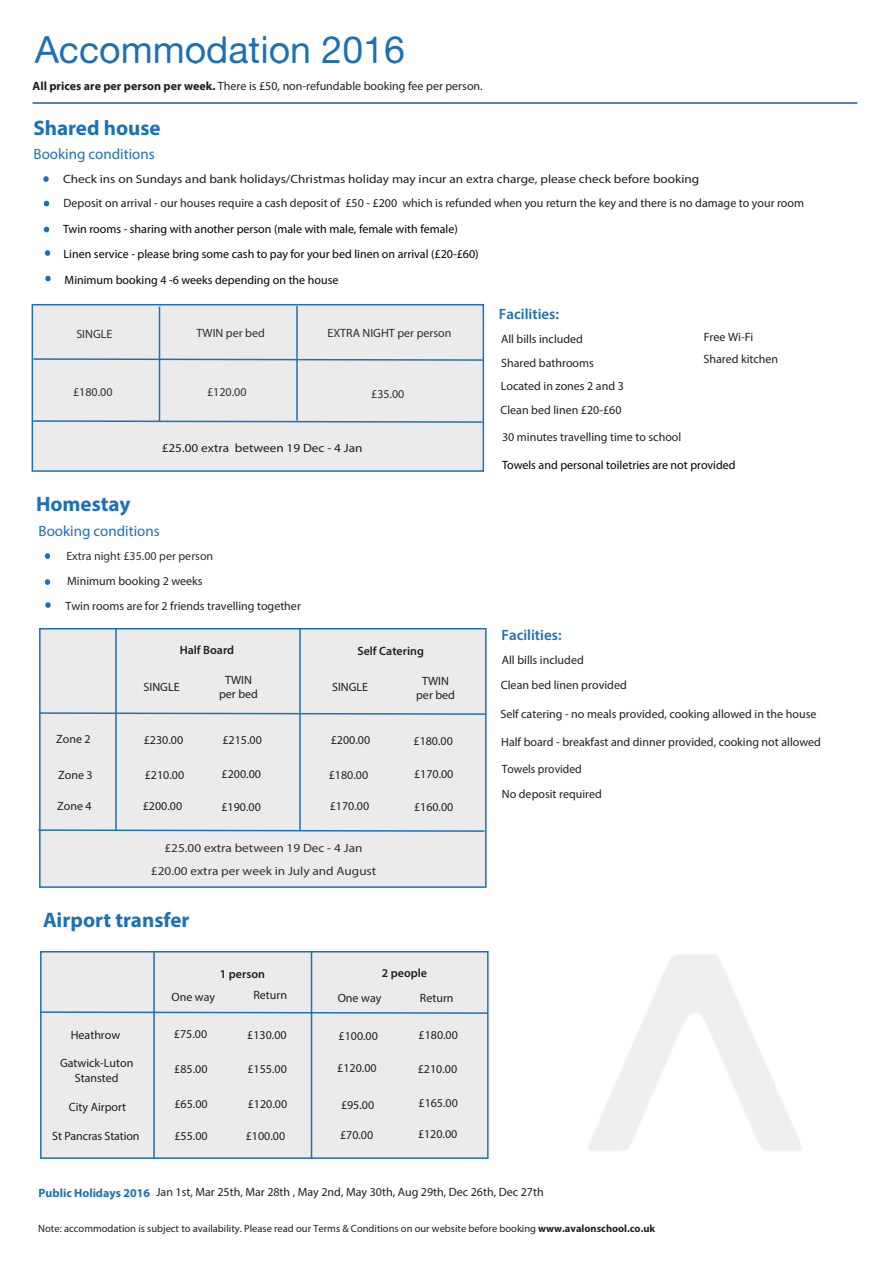
<style>
.page{position:relative;width:893px;height:1263px;background:#fff}
.page>*{position:absolute;margin:0;border:0;box-sizing:border-box;transform-origin:0 0}
.t1{font:37.5px "Alte Haas Grotesk";color:#1e70b5}
.t2{font:700 21px "Myriad Pro";color:#1d70b6}
.t3{font:15px "Myriad Pro";color:#1e70b5}
.t4{font:600 15px "Myriad Pro";color:#1e70b5}
.t5{font:12px/14.4px "Myriad Pro";color:#221e20}
.t6{font:12px/24.3px "Myriad Pro";color:#1d1e1c;scale:1.11 1}
.t7{font:12px/25.5px "Myriad Pro";color:#000}
.t8{font:12px "Myriad Pro";color:#303033}
.t9{font:12px/23px "Myriad Pro";color:#303033;text-align:center;scale:1.11 1}
.t10{font:12px/14.4px "Myriad Pro";color:#1d1e1c;text-align:center}
.t11{font:600 12px "Myriad Pro";color:#221e20}
.t12{font:12px/25px "Myriad Pro";color:#221e20;scale:.96 1}
.t13{font:10.5px "Myriad Pro";color:#221e20}
.s1{font-weight:700}
.s2{font-weight:700;color:#1e70b5}
</style>
<div class="page">
<div style="left:32px;top:304px;width:452px;height:168px;background:#ebebeb;border:2px solid #1d70b6"></div>
<hr style="left:33px;top:102px;width:824px;height:2px;background:#27549f">
<svg style="left:43px;top:176px;width:6px;height:6px"></svg>
<svg style="left:43px;top:201px;width:7px;height:5px"></svg>
<svg style="left:43px;top:227px;width:7px;height:5px"></svg>
<svg style="left:44px;top:250px;width:7px;height:6px"></svg>
<svg style="left:45px;top:276px;width:6px;height:5px"></svg>
<svg style="left:31px;top:419px;width:453px;height:5px"></svg>
<svg style="left:32px;top:357px;width:452px;height:5px"></svg>
<svg style="left:45px;top:602px;width:6px;height:6px"></svg>
<svg style="left:44px;top:579px;width:7px;height:6px"></svg>
<svg style="left:44px;top:553px;width:7px;height:6px"></svg>
<div style="left:39px;top:628px;width:448px;height:260px;background:#ebebeb;border:2px solid #1d70b6"></div>
<svg style="left:39px;top:711px;width:448px;height:5px"></svg>
<svg style="left:38px;top:828px;width:448px;height:5px"></svg>
<div style="left:40px;top:951px;width:449px;height:208px;background:#ebebeb;border:2px solid #1d70b6"></div>
<svg style="left:40px;top:1010px;width:449px;height:5px"></svg>
<hr style="left:311px;top:952px;width:1px;height:207px;background:#1d70b6">
<hr style="left:153px;top:952px;width:2px;height:207px;background:#1d70b6">
<hr style="left:299px;top:628px;width:2px;height:202px;background:#1d70b6">
<hr style="left:115px;top:628px;width:2px;height:202px;background:#1d70b6">
<hr style="left:159px;top:307px;width:1px;height:114px;background:#1d70b6">
<hr style="left:296px;top:306px;width:2px;height:115px;background:#1d70b6">
<svg style="left:589px;top:955px;width:212px;height:195px"></svg>
<h1 class="t1" style="left:35px;top:28px;width:372px">Accommodation 2016</h1>
<p class="t5" style="left:32px;top:78px;width:452px"><span class="s1">All prices are per person per week.</span> There is £50, non-refundable booking fee per person.</p>
<h2 class="t2" style="left:34px;top:114px;width:129px">Shared house</h2>
<p class="t3" style="left:34px;top:145px;width:123px">Booking conditions</p>
<p class="t6" style="left:63px;top:166px;width:669px">Check ins on Sundays and bank holidays/Christmas holiday may incur an extra charge, please check before booking<br>Deposit on arrival - our houses require a cash deposit of £50 - £200 which is refunded when you return the key and there is no damage to your room</p>
<p class="t7" style="left:63px;top:216px;width:417px">Twin rooms - sharing with another person (male with male, female with female)<br>Linen service - please bring some cash to pay for your bed linen on arrival (£20-£60)<br>Minimum booking 4 -6 weeks depending on the house</p>
<p class="t8" style="left:76px;top:326px;width:38px">SINGLE</p>
<p class="t8" style="left:197px;top:325px;width:70px">TWIN per bed</p>
<p class="t8" style="left:327px;top:325px;width:125px">EXTRA NIGHT per person</p>
<p class="t8" style="left:73px;top:384px;width:41px">£180.00</p>
<p class="t8" style="left:207px;top:384px;width:41px">£120.00</p>
<p class="t8" style="left:371px;top:386px;width:35px">£35.00</p>
<p class="t6" style="left:162px;top:436px;width:182px">£25.00 extra between 19 Dec - 4 Jan</p>
<h2 class="t2" style="left:36px;top:490px;width:96px">Homestay</h2>
<p class="t3" style="left:39px;top:521px;width:123px">Booking conditions</p>
<p class="t8" style="left:66px;top:548px;width:148px">Extra night £35.00 per person</p>
<p class="t5" style="left:65px;top:568px;width:237px;line-height:25.3px">Minimum booking 2 weeks<br>Twin rooms are for 2 friends travelling together</p>
<p class="t11" style="left:180px;top:642px;width:56px">Half Board</p>
<p class="t5" style="left:144px;top:680px;width:37px">SINGLE</p>
<p class="t5" style="left:219px;top:672px;width:40px;text-align:center">TWIN per bed</p>
<p class="t11" style="left:357px;top:643px;width:68px">Self Catering</p>
<p class="t5" style="left:332px;top:679px;width:37px">SINGLE</p>
<p class="t5" style="left:416px;top:673px;width:40px;text-align:center">TWIN per bed</p>
<p class="t5" style="left:56px;top:731px;width:36px">Zone 2</p>
<p class="t5" style="left:58px;top:768px;width:36px">Zone 3</p>
<p class="t5" style="left:57px;top:799px;width:36px">Zone 4</p>
<p class="t5" style="left:331px;top:732px;width:41px">£200.00</p>
<p class="t5" style="left:413px;top:733px;width:41px">£180.00</p>
<p class="t5" style="left:329px;top:768px;width:41px">£180.00</p>
<p class="t5" style="left:330px;top:798px;width:41px">£170.00</p>
<p class="t5" style="left:414px;top:799px;width:41px">£160.00</p>
<p class="t9" style="left:151px;top:836px;width:205px">£25.00 extra between 19 Dec - 4 Jan £20.00 extra per week in July and August</p>
<h2 class="t2" style="left:43px;top:906px;width:148px">Airport transfer</h2>
<p class="t5" style="left:144px;top:733px;width:41px">£230.00</p>
<p class="t5" style="left:222px;top:732px;width:41px">£215.00</p>
<p class="t5" style="left:145px;top:767px;width:41px">£210.00</p>
<p class="t5" style="left:222px;top:767px;width:41px">£200.00</p>
<p class="t5" style="left:143px;top:798px;width:41px">£200.00</p>
<p class="t5" style="left:221px;top:799px;width:41px">£190.00</p>
<p class="t5" style="left:414px;top:766px;width:41px">£170.00</p>
<p class="t10" style="left:71px;top:1027px;width:51px">Heathrow</p>
<p class="t10" style="left:60px;top:1056px;width:75px">Gatwick-Luton<br>Stansted</p>
<p class="t10" style="left:69px;top:1099px;width:59px">City Airport</p>
<p class="t10" style="left:52px;top:1128px;width:89px">St Pancras Station</p>
<p class="t11" style="left:220px;top:966px;width:47px">1 person</p>
<p class="t11" style="left:382px;top:966px;width:47px">2 people</p>
<p class="t5" style="left:171px;top:990px;width:45px">One way</p>
<p class="t5" style="left:253px;top:988px;width:35px">Return</p>
<p class="t5" style="left:338px;top:990px;width:45px">One way</p>
<p class="t5" style="left:420px;top:990px;width:35px">Return</p>
<p class="t5" style="left:174px;top:1026px;width:35px">£75.00</p>
<p class="t5" style="left:174px;top:1062px;width:35px">£85.00</p>
<p class="t5" style="left:174px;top:1097px;width:35px">£65.00</p>
<p class="t5" style="left:174px;top:1129px;width:35px">£55.00</p>
<p class="t5" style="left:247px;top:1027px;width:41px">£130.00</p>
<p class="t5" style="left:247px;top:1062px;width:41px">£155.00</p>
<p class="t5" style="left:248px;top:1097px;width:41px">£120.00</p>
<p class="t5" style="left:246px;top:1128px;width:41px">£100.00</p>
<p class="t5" style="left:418px;top:1027px;width:41px">£180.00</p>
<p class="t5" style="left:418px;top:1061px;width:41px">£210.00</p>
<p class="t5" style="left:418px;top:1095px;width:41px">£165.00</p>
<p class="t5" style="left:418px;top:1127px;width:41px">£120.00</p>
<p class="t5" style="left:339px;top:1028px;width:41px">£100.00</p>
<p class="t5" style="left:337px;top:1061px;width:41px">£120.00</p>
<p class="t5" style="left:341px;top:1097px;width:35px">£95.00</p>
<p class="t5" style="left:340px;top:1128px;width:35px">£70.00</p>
<p class="t4" style="left:499px;top:304px;width:62px">Facilities:</p>
<p class="t5" style="left:501px;top:332px;width:83px">All bills included</p>
<p class="t5" style="left:501px;top:356px;width:94px">Shared bathrooms</p>
<p class="t5" style="left:500px;top:397px;width:182px;line-height:26.2px">Clean bed linen £20-£60<br>30 minutes travelling time to school</p>
<p class="t5" style="left:501px;top:378px;width:125px">Located in zones 2 and 3</p>
<p class="t5" style="left:704px;top:330px;width:51px">Free Wi-Fi</p>
<p class="t5" style="left:703px;top:351px;width:76px">Shared kitchen</p>
<p class="t7" style="left:502px;top:452px;width:235px">Towels and personal toiletries are not provided</p>
<p class="t4" style="left:501px;top:626px;width:62px">Facilities:</p>
<p class="t5" style="left:501px;top:648px;width:127px;line-height:24.3px">All bills included<br>Clean bed linen provided</p>
<p class="t5" style="left:500px;top:706px;width:317px">Self catering - no meals provided, cooking allowed in the house</p>
<p class="t5" style="left:501px;top:734px;width:321px">Half board - breakfast and dinner provided, cooking not allowed</p>
<p class="t12" style="left:502px;top:756px;width:106px">Towels provided<br>No deposit required</p>
<p class="t5" style="left:39px;top:1184px;width:506px"><span class="s2">Public Holidays 2016</span> Jan 1st, Mar 25th, Mar 28th , May 2nd, May 30th, Aug 29th, Dec 26th, Dec 27th</p>
<p class="t13" style="left:38px;top:1222px;width:618px">Note: accommodation is subject to availability. Please read our Terms &amp; Conditions on our website before booking <span class="s1">www.avalonschool.co.uk</span></p>
</div>
